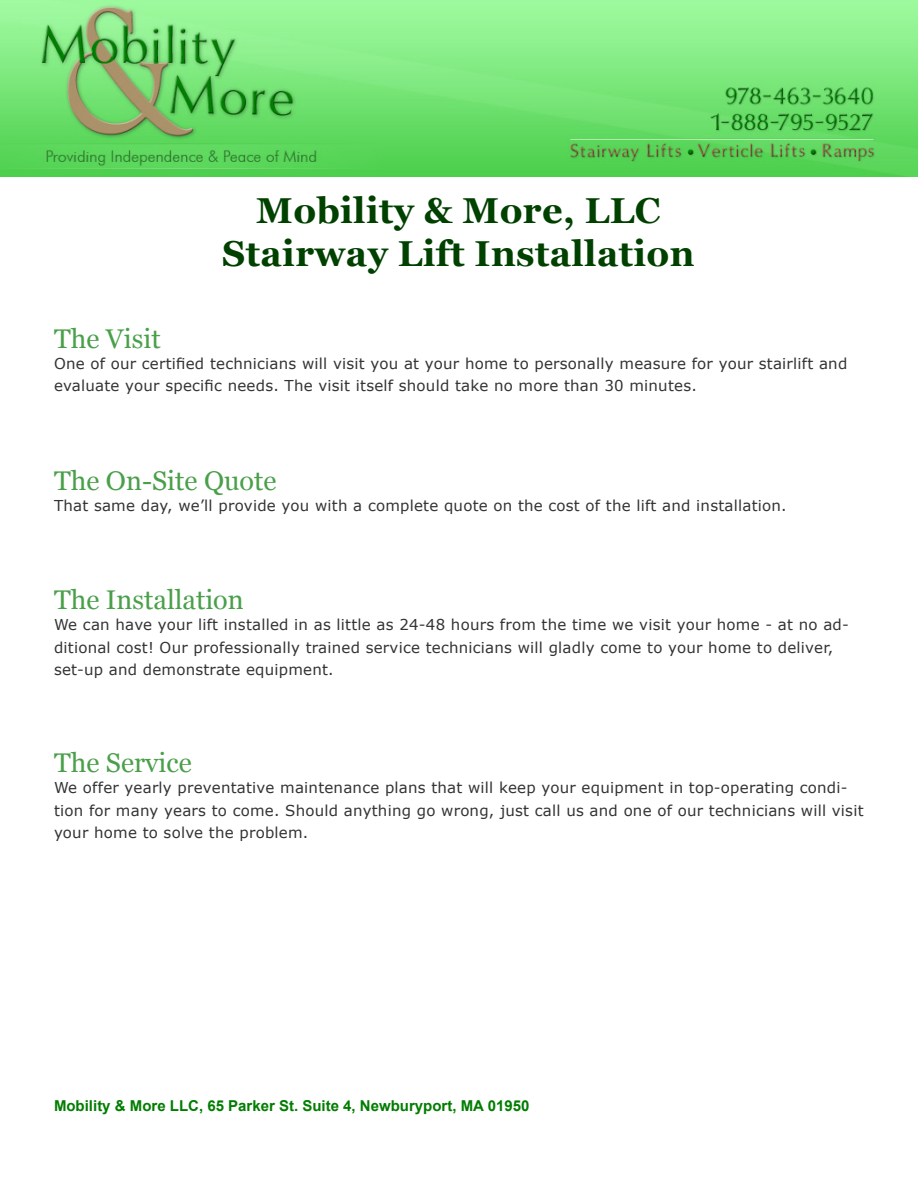
<style>
.page{position:relative;width:918px;height:1188px;background:#fff}
.page>*{position:absolute;margin:0;border:0;box-sizing:border-box;transform-origin:0 0}
.t1{font:700 36px "Georgia";letter-spacing:.01em;color:#004100}
.t2{font:27px "Georgia";color:#4a9f4a}
.t3{font:15px/22.5px "Verdana";letter-spacing:.015em;color:#333}
.t4{font:700 15px "Arial";color:#007d00}
</style>
<div class="page">
<img style="left:0;top:0;width:918px;height:176px">
<p class="t1" style="left:256px;top:187px;width:406px">Mobility &amp; More, LLC</p>
<p class="t1" style="left:222px;top:231px;width:474px">Stairway Lift Installation</p>
<p class="t2" style="left:54px;top:322px;width:108px">The Visit</p>
<p class="t3" style="left:54px;top:352px;width:795px">One of our certified technicians will visit you at your home to personally measure for your stairlift and evaluate your specific needs. The visit itself should take no more than 30 minutes.</p>
<p class="t2" style="left:54px;top:464px;width:224px">The On-Site Quote</p>
<p class="t3" style="left:54px;top:494px;width:734px">That same day, we’ll provide you with a complete quote on the cost of the lift and installation.</p>
<p class="t2" style="left:54px;top:583px;width:191px">The Installation</p>
<p class="t3" style="left:54px;top:613px;width:796px">We can have your lift installed in as little as 24-48 hours from the time we visit your home - at no ad&shy;ditional cost! Our professionally trained service technicians will gladly come to your home to deliver, set-up and demonstrate equipment.</p>
<p class="t2" style="left:54px;top:746px;width:139px">The Service</p>
<p class="t3" style="left:54px;top:776px;width:811px">We offer yearly preventative maintenance plans that will keep your equipment in top-operating condi&shy;tion for many years to come. Should anything go wrong, just call us and one of our technicians will visit your home to solve the problem.</p>
<p class="t4" style="left:54px;top:1096px;width:477px">Mobility &amp; More LLC, 65 Parker St. Suite 4, Newburyport, MA 01950</p>
</div>
